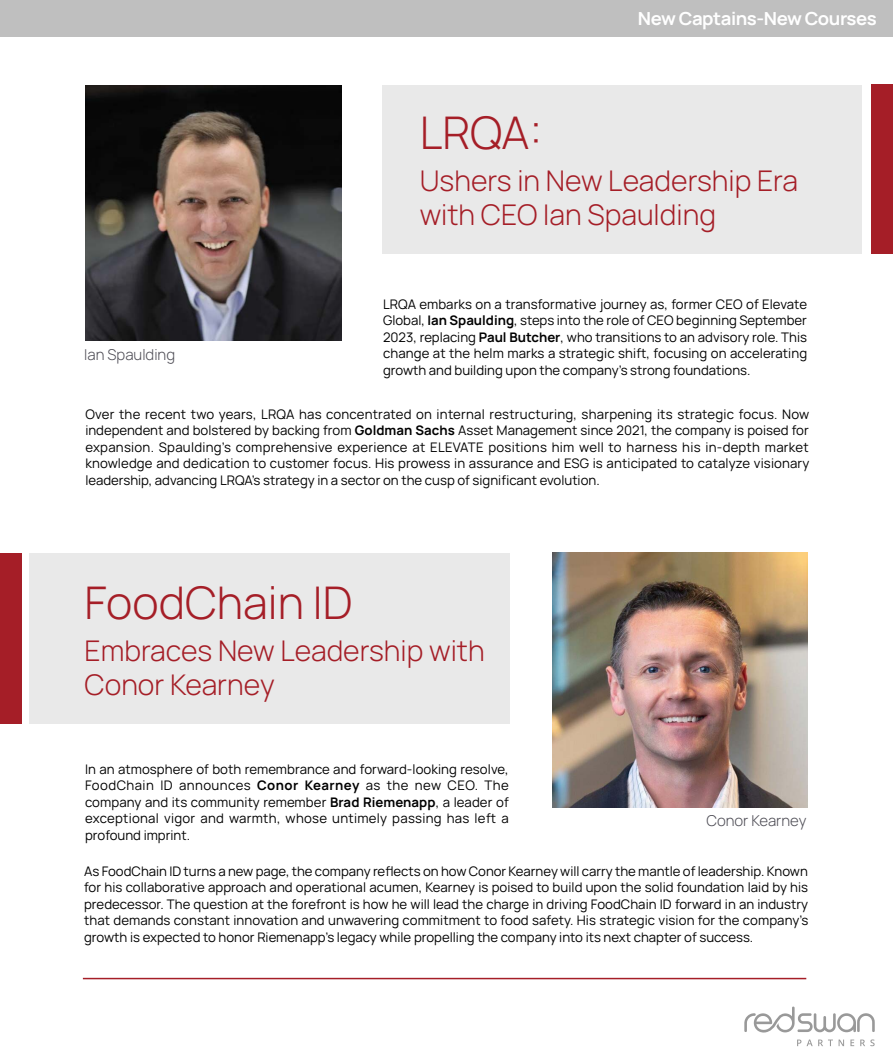
<style>
.page{position:relative;width:893px;height:1063px;background:#fff}
.page>*{position:absolute;margin:0;border:0;box-sizing:border-box;transform-origin:0 0}
.t1{font:300 45px "Manrope";color:#a51e27}
.t2{font:300 28.5px/34.2px "Manrope";color:#a51e27}
.t3{font:700 18px "Manrope";letter-spacing:-.025em;color:#fff}
.t4{font:300 15px "Manrope";color:#4e4d55}
.t5{font:13.2px/16.5px "Manrope";color:#000;text-align:justify}
.s1{font-weight:700}
</style>
<div class="page">
<div style="left:0;top:0;width:893px;height:36px;background:#bfbfbf"></div>
<div style="left:871px;top:85px;width:22px;height:169px;background:#a51e27"></div>
<div style="left:0;top:554px;width:22px;height:170px;background:#a51e27"></div>
<div style="left:383px;top:85px;width:479px;height:169px;background:#e9e9e9"></div>
<div style="left:30px;top:554px;width:480px;height:170px;background:#e9e9e9"></div>
<img style="left:86px;top:85px;width:255px;height:256px">
<img style="left:552px;top:552px;width:256px;height:256px">
<hr style="left:83px;top:978px;width:723px;height:1px;background:#a51e27">
<svg style="left:744px;top:1007px;width:131px;height:39px"></svg>
<h3 class="t3" style="left:638px;top:7px;width:241px">New Captains-New Courses</h3>
<p class="t4" style="left:84px;top:346px;width:92px">Ian Spaulding</p>
<h1 class="t1" style="left:420px;top:107px;width:124px">LRQA:</h1>
<h2 class="t2" style="left:420px;top:164px;width:380px">Ushers in New Leadership Era with CEO Ian Spaulding</h2>
<p class="t5" style="left:383px;top:296px;width:426px">LRQA embarks on a transformative journey as, former CEO of Elevate Global, <span class="s1">Ian Spaulding</span>, steps into the role of CEO beginning September 2023, replacing <span class="s1">Paul Butcher</span>, who transitions to an advisory role. This change at the helm marks a strategic shift, focusing on accelerating growth and building upon the company’s strong foundations.</p>
<p class="t5" style="left:85px;top:406px;width:725px">Over the recent two years, LRQA has concentrated on internal restructuring, sharpening its strategic focus. Now independent and bolstered by backing from <span class="s1">Goldman Sachs</span> Asset Management since 2021, the company is poised for expansion. Spaulding’s comprehensive experience at ELEVATE positions him well to harness his in-depth market knowledge and dedication to customer focus. His prowess in assurance and ESG is anticipated to catalyze visionary leadership, advancing LRQA’s strategy in a sector on the cusp of significant evolution.</p>
<h1 class="t1" style="left:85px;top:577px;width:269px">FoodChain ID</h1>
<h2 class="t2" style="left:85px;top:634px;width:402px">Embraces New Leadership with<br>Conor Kearney</h2>
<p class="t5" style="left:85px;top:761px;width:425px">In an atmosphere of both remembrance and forward-looking resolve, FoodChain ID announces <span class="s1">Conor Kearney</span> as the new CEO. The company and its community remember <span class="s1">Brad Riemenapp</span>, a leader of exceptional vigor and warmth, whose untimely passing has left a profound imprint.</p>
<p class="t5" style="left:84px;top:863px;width:726px">As FoodChain ID turns a new page, the company reflects on how Conor Kearney will carry the mantle of leadership. Known for his collaborative approach and operational acumen, Kearney is poised to build upon the solid foundation laid by his predecessor. The question at the forefront is how he will lead the charge in driving FoodChain ID forward in an industry that demands constant innovation and unwavering commitment to food safety. His strategic vision for the company’s growth is expected to honor Riemenapp’s legacy while propelling the company into its next chapter of success.</p>
<p class="t4" style="left:706px;top:812px;width:102px">Conor Kearney</p>
</div>
